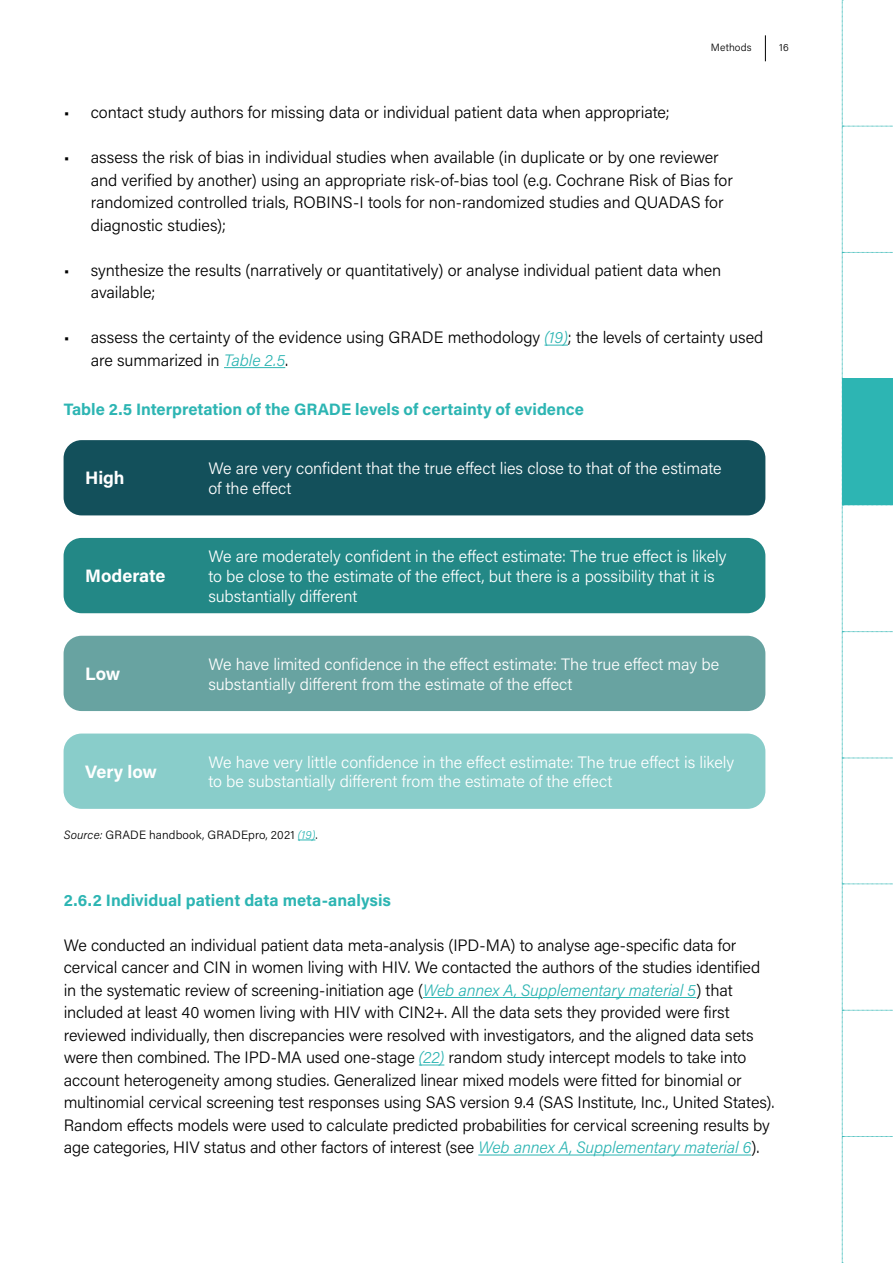
<style>
.page{position:relative;width:893px;height:1263px;background:#fff}
.page>*{position:absolute;margin:0;border:0;box-sizing:border-box;transform-origin:0 0}
.t1{font:700 18px "Acumin Pro";color:#fff}
.t2{font:300 16.5px/22.5px "Acumin Pro";letter-spacing:-.01em;color:#000}
.t3{font:300 16.5px/19.8px "Acumin Pro";letter-spacing:-.005em;color:#fff}
.t4{font:700 16.5px "Acumin Pro";color:#2db5b3}
.t5{font:300 12px "Acumin Pro";letter-spacing:.015em;color:#000}
.t6{font:300 10.5px "Acumin Pro";letter-spacing:.02em;color:#000}
.s1{font-style:italic;color:#2db5b3}
.s2{font-style:italic}
</style>
<div class="page">
<svg style="left:842px;top:0;width:51px;height:1263px"></svg>
<svg style="left:765px;top:35px;width:1px;height:26px"></svg>
<div style="left:64px;top:440px;width:701px;height:75px;background:#13505b;border-radius:18px"></div>
<div style="left:64px;top:538px;width:701px;height:75px;background:#238886;border-radius:18px"></div>
<div style="left:64px;top:636px;width:701px;height:75px;background:#68a3a1;border-radius:18px"></div>
<div style="left:64px;top:733px;width:701px;height:76px;background:#89cdca;border-radius:18px"></div>
<svg style="left:298px;top:840px;width:17px;height:1px"></svg>
<svg style="left:544px;top:345px;width:24px;height:1px"></svg>
<hr style="left:224px;top:367px;width:61px;height:1px;background:#2db5b3">
<hr style="left:423px;top:997px;width:273px;height:1px;background:#2db5b3">
<svg style="left:419px;top:1064px;width:25px;height:1px"></svg>
<hr style="left:478px;top:1154px;width:273px;height:1px;background:#2db5b3">
<div style="left:842px;top:379px;width:51px;height:126px;background:#2db5b3"></div>
<p class="t6" style="left:711px;top:40px;width:42px">Methods</p>
<p class="t6" style="left:779px;top:40px;width:11px">16</p>
<p class="t2" style="left:64px;top:101px;width:607px">• contact study authors for missing data or individual patient data when appropriate;</p>
<p class="t2" style="left:91px;top:146px;width:644px;text-indent:-27px">• assess the risk of bias in individual studies when available (in duplicate or by one reviewer and verified by another) using an appropriate risk-of-bias tool (e.g. Cochrane Risk of Bias for randomized controlled trials, ROBINS-I tools for non-randomized studies and QUADAS for diagnostic studies);</p>
<p class="t2" style="left:91px;top:258px;width:632px;text-indent:-27px">• synthesize the results (narratively or quantitatively) or analyse individual patient data when available;</p>
<p class="t2" style="left:91px;top:326px;width:674px;text-indent:-27px">• assess the certainty of the evidence using GRADE methodology <span class="s1">(19)</span>; the levels of certainty used are summarized in <span class="s1">Table 2.5</span>.</p>
<p class="t4" style="left:64px;top:398px;width:522px">Table 2.5 Interpretation of the GRADE levels of certainty of evidence</p>
<p class="t1" style="left:85px;top:465px;width:41px">High</p>
<p class="t1" style="left:85px;top:563px;width:82px">Moderate</p>
<p class="t1" style="left:85px;top:661px;width:37px">Low</p>
<p class="t1" style="left:85px;top:759px;width:74px">Very low</p>
<p class="t3" style="left:208px;top:458px;width:515px">We are very confident that the true effect lies close to that of the estimate of the effect</p>
<p class="t3" style="left:208px;top:546px;width:520px">We are moderately confident in the effect estimate: The true effect is likely to be close to the estimate of the effect, but there is a possibility that it is substantially different</p>
<p class="t3" style="left:208px;top:653px;width:512px">We have limited confidence in the effect estimate: The true effect may be substantially different from the estimate of the effect</p>
<p class="t3" style="left:208px;top:751px;width:527px">We have very little confidence in the effect estimate: The true effect is likely to be substantially different from the estimate of the effect</p>
<p class="t5" style="left:64px;top:826px;width:255px"><span class="s2">Source:</span> GRADE handbook, GRADEpro, 2021 <span class="s1">(19)</span>.</p>
<p class="t4" style="left:64px;top:888px;width:329px">2.6.2 Individual patient data meta-analysis</p>
<p class="t2" style="left:64px;top:933px;width:712px">We conducted an individual patient data meta-analysis (IPD-MA) to analyse age-specific data for cervical cancer and CIN in women living with HIV. We contacted the authors of the studies identified in the systematic review of screening-initiation age (<span class="s1">Web annex A, Supplementary material 5</span>) that included at least 40 women living with HIV with CIN2+. All the data sets they provided were first reviewed individually, then discrepancies were resolved with investigators, and the aligned data sets were then combined. The IPD-MA used one-stage <span class="s1">(22)</span> random study intercept models to take into account heterogeneity among studies. Generalized linear mixed models were fitted for binomial or multinomial cervical screening test responses using SAS version 9.4 (SAS Institute, Inc., United States).<br>Random effects models were used to calculate predicted probabilities for cervical screening results by age categories, HIV status and other factors of interest (see <span class="s1">Web annex A, Supplementary material 6</span>).</p>
</div>
